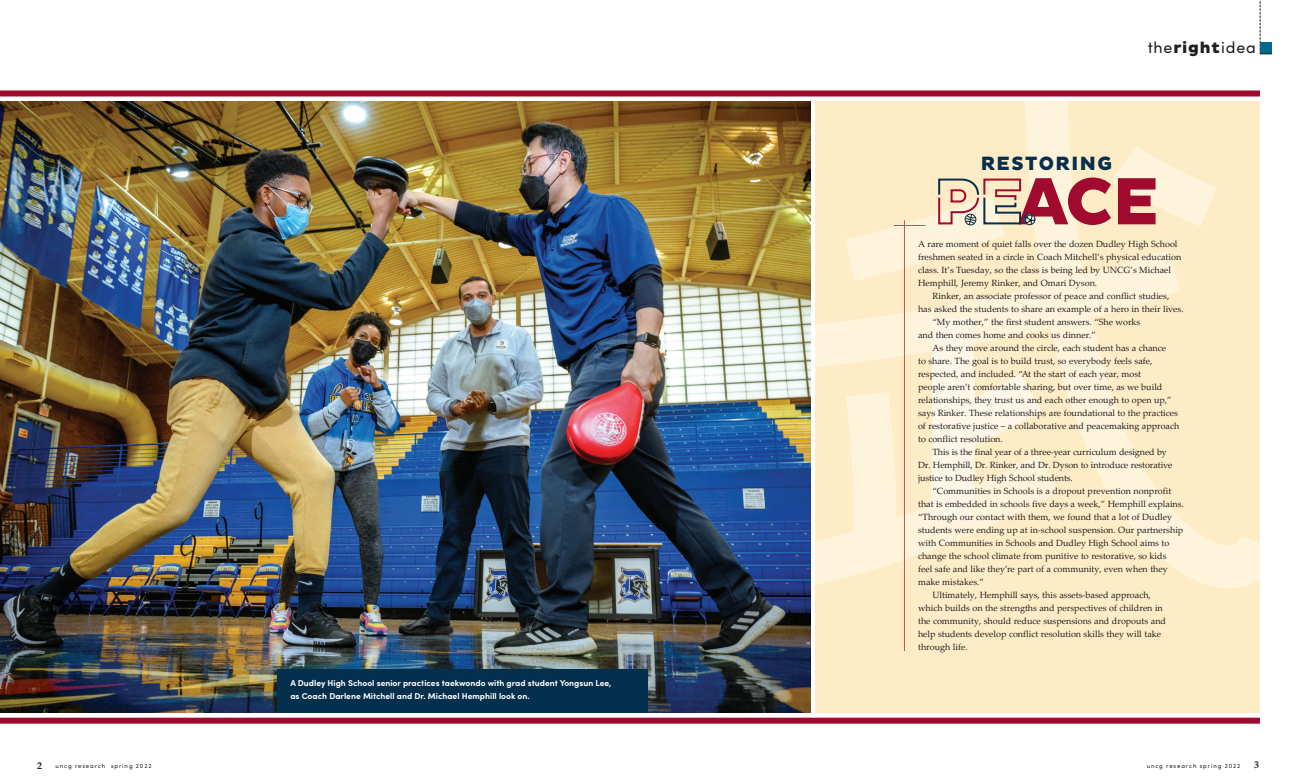
<style>
.page{position:relative;width:1296px;height:783px;background:#fff}
.page>*{position:absolute;margin:0;border:0;box-sizing:border-box;transform-origin:0 0}
.t1{font:800 67.8px "Pluto Sans";color:#a00a2f}
.t2{font:800 19.6px "Pluto Sans";letter-spacing:.075em;color:#05304d}
.t3{font:16px "Sofia Pro";letter-spacing:.05em;color:#231f20}
.t4{font:700 10px "Palatino Linotype";color:#231f20}
.t5{font:9px/13px "Palatino Linotype";color:#231f20}
.t6{font:700 8.5px/13px "Sofia Pro";color:#fff}
.t7{font:6px "Sofia Pro";letter-spacing:.15em;color:#231f20}
.s1{font-family:"Pluto Sans";font-weight:800}
</style>
<div class="page">
<img style="left:0;top:101px;width:810px;height:612px">
<div style="left:278px;top:669px;width:370px;height:44px;background:#05304d"></div>
<svg style="left:1260px;top:0;width:12px;height:55px"></svg>
<div style="left:815px;top:101px;width:445px;height:612px;background:#feecc6"></div>
<svg style="left:1025px;top:101px;width:234px;height:487px"></svg>
<svg style="left:815px;top:579px;width:291px;height:9px"></svg>
<div style="left:0;top:90px;width:1260px;height:6px;background:#a00a2f"></div>
<div style="left:0;top:718px;width:1260px;height:6px;background:#a00a2f"></div>
<hr style="left:904px;top:220px;width:1px;height:431px;background:#b95758">
<svg style="left:815px;top:120px;width:445px;height:459px"></svg>
<div style="left:1024px;top:214px;width:11px;height:11px;border:1px solid #05304d;border-radius:50%"></div>
<h3 class="t3" style="left:1148px;top:36px;width:110px">the<span class="s1">right</span>idea</h3>
<h2 class="t2" style="left:981px;top:152px;width:133px">RESTORING</h2>
<p class="t6" style="left:290px;top:676px;width:323px">A Dudley High School senior practices taekwondo with grad student Yongsun Lee, as Coach Darlene Mitchell and Dr. Michael Hemphill look on.</p>
<h1 class="t1" style="left:1019px;top:162px;width:142px">ACE</h1>
<p class="t5" style="left:918px;top:250px;width:265px">freshmen seated in a circle in Coach Mitchell’s physical education class. It’s Tuesday, so the class is being led by UNCG’s Michael<br>Hemphill, Jeremy Rinker, and Omari Dyson.</p>
<p class="t5" style="left:932px;top:289px;width:238px">Rinker, an associate professor of peace and conflict studies,</p>
<p class="t5" style="left:918px;top:302px;width:267px">has asked the students to share an example of a hero in their lives.</p>
<p class="t5" style="left:932px;top:315px;width:209px">“My mother,” the first student answers. “She works</p>
<p class="t5" style="left:918px;top:328px;width:180px">and then comes home and cooks us dinner.”</p>
<p class="t5" style="left:932px;top:341px;width:235px">As they move around the circle, each student has a chance</p>
<p class="t5" style="left:918px;top:354px;width:236px">to share. The goal is to build trust, so everybody feels safe,</p>
<p class="t5" style="left:918px;top:367px;width:225px">respected, and included. “At the start of each year, most</p>
<p class="t5" style="left:918px;top:380px;width:246px">people aren’t comfortable sharing, but over time, as we build</p>
<p class="t5" style="left:918px;top:393px;width:255px">relationships, they trust us and each other enough to open up,”</p>
<p class="t5" style="left:918px;top:406px;width:261px">says Rinker. These relationships are foundational to the practices</p>
<p class="t5" style="left:918px;top:419px;width:263px">of restorative justice – a collaborative and peacemaking approach</p>
<p class="t5" style="left:918px;top:432px;width:86px">to conflict resolution.</p>
<p class="t5" style="left:932px;top:445px;width:236px">This is the final year of a three-year curriculum designed by</p>
<p class="t5" style="left:918px;top:458px;width:256px">Dr. Hemphill, Dr. Rinker, and Dr. Dyson to introduce restorative</p>
<p class="t5" style="left:918px;top:471px;width:156px">justice to Dudley High School students.</p>
<p class="t5" style="left:932px;top:484px;width:240px">“Communities in Schools is a dropout prevention nonprofit</p>
<p class="t5" style="left:918px;top:497px;width:267px">that is embedded in schools five days a week,” Hemphill explains.</p>
<p class="t5" style="left:918px;top:510px;width:256px">“Through our contact with them, we found that a lot of Dudley</p>
<p class="t5" style="left:918px;top:523px;width:267px">students were ending up at in-school suspension. Our partnership</p>
<p class="t5" style="left:918px;top:536px;width:253px">with Communities in Schools and Dudley High School aims to</p>
<p class="t5" style="left:918px;top:549px;width:250px">change the school climate from punitive to restorative, so kids</p>
<p class="t5" style="left:918px;top:562px;width:251px">feel safe and like they’re part of a community, even when they</p>
<p class="t5" style="left:918px;top:575px;width:67px">make mistakes.”</p>
<p class="t5" style="left:932px;top:588px;width:220px">Ultimately, Hemphill says, this assets-based approach,</p>
<p class="t5" style="left:918px;top:601px;width:246px">which builds on the strengths and perspectives of children in</p>
<p class="t5" style="left:918px;top:614px;width:250px">the community, should reduce suspensions and dropouts and</p>
<p class="t5" style="left:918px;top:627px;width:245px">help students develop conflict resolution skills they will take</p>
<p class="t5" style="left:918px;top:640px;width:51px">through life.</p>
<p class="t5" style="left:918px;top:237px;width:261px">A rare moment of quiet falls over the dozen Dudley High School</p>
<p class="t4" style="left:37px;top:758px;width:6px">2</p>
<p class="t7" style="left:56px;top:762px;width:97px">uncg research spring 2022</p>
<p class="t7" style="left:1147px;top:762px;width:95px">uncg research spring 2022</p>
<p class="t4" style="left:1254px;top:758px;width:6px">3</p>
</div>
